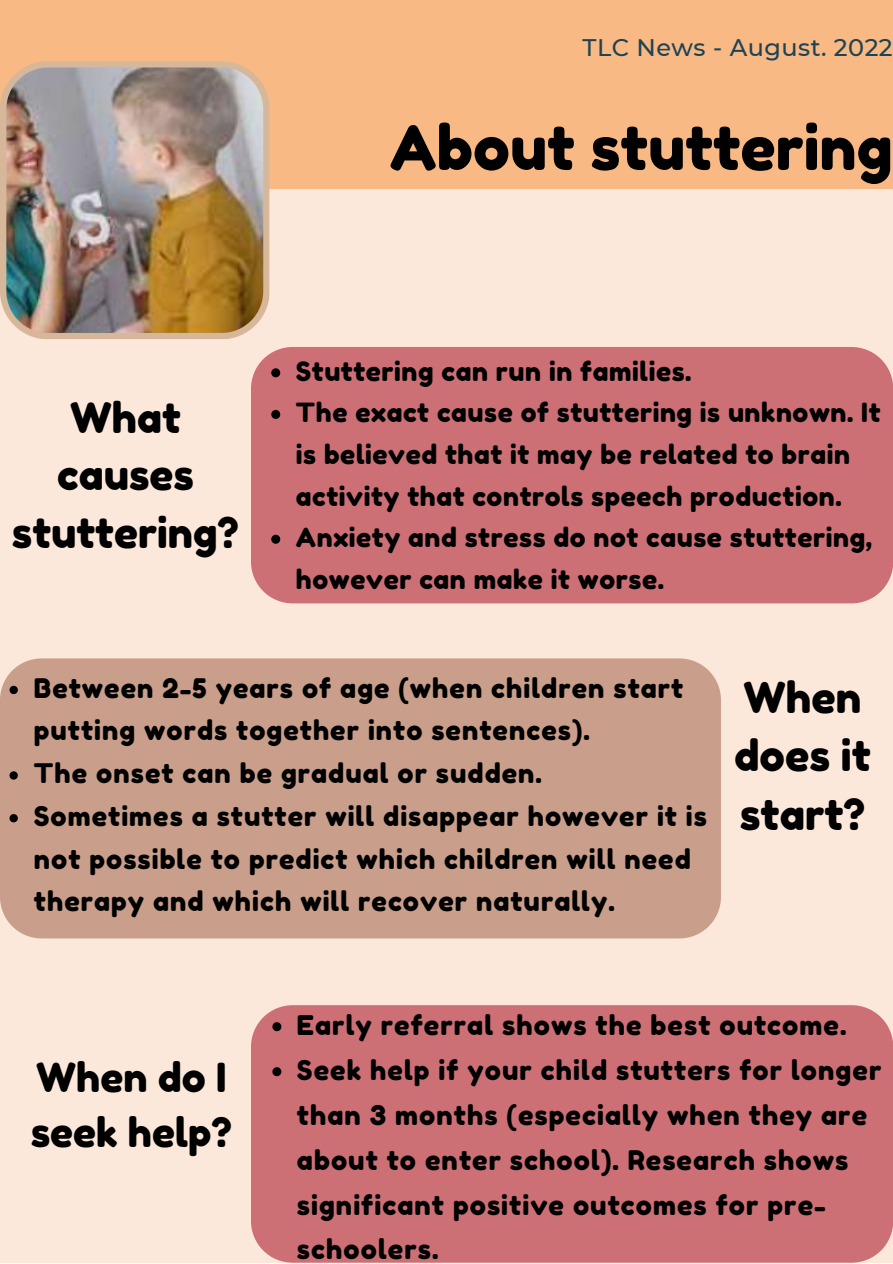
<style>
.page{position:relative;width:893px;height:1264px;background:#fff}
.page>*{position:absolute;margin:0;border:0;box-sizing:border-box;transform-origin:0 0}
.t1{font:61.5px "Fredoka One";color:#000}
.t2{font:42.45px/58.7px "Fredoka One";color:#000}
.t3{font:41.85px/57.8px "Fredoka One";color:#000;text-align:center}
.t4{font:40.05px/55.5px "Fredoka One";color:#000}
.t5{font:27px/45px "Fredoka One";letter-spacing:.04em;color:#000}
.t6{font:26.85px/42.8px "Fredoka One";letter-spacing:.04em;color:#000}
.t7{font:26.4px/41.5px "Fredoka One";letter-spacing:.02em;color:#000}
.t8{font:500 24px "Montserrat";letter-spacing:.02em;color:#1d4355}
</style>
<div class="page">
<div style="left:0;top:0;width:892px;height:1262px;background:#fbe8da"></div>
<div style="left:0;top:658px;width:721px;height:280px;background:#c99e8b"></div>
<div style="left:251px;top:1005px;width:641px;height:257px;background:#cc7076"></div>
<div style="left:0;top:0;width:892px;height:189px;background:#f8b985"></div>
<div style="left:251px;top:347px;width:641px;height:256px;background:#cc7076"></div>
<svg style="left:272px;top:1022px;width:9px;height:9px"></svg>
<svg style="left:272px;top:1067px;width:9px;height:9px"></svg>
<svg style="left:10px;top:685px;width:8px;height:9px"></svg>
<svg style="left:10px;top:771px;width:8px;height:8px"></svg>
<svg style="left:10px;top:814px;width:8px;height:8px"></svg>
<svg style="left:271px;top:368px;width:9px;height:9px"></svg>
<svg style="left:271px;top:410px;width:9px;height:9px"></svg>
<svg style="left:271px;top:534px;width:9px;height:9px"></svg>
<img style="left:0;top:61px;width:269px;height:278px">
<p class="t8" style="left:582px;top:32px;width:312px">TLC News - August. 2022</p>
<h1 class="t1" style="left:389px;top:110px;width:504px">About stuttering</h1>
<h3 class="t3" style="left:12px;top:388px;width:228px">What causes stuttering?</h3>
<p class="t7" style="left:296px;top:350px;width:586px">Stuttering can run in families.<br>The exact cause of stuttering is unknown. It is believed that it may be related to brain activity that controls speech production.<br>Anxiety and stress do not cause stuttering, however can make it worse.</p>
<p class="t6" style="left:34px;top:666px;width:674px">Between 2-5 years of age (when children start putting words together into sentences).<br>The onset can be gradual or sudden.<br>Sometimes a stutter will disappear however it is not possible to predict which children will need therapy and which will recover naturally.</p>
<h2 class="t2" style="left:734px;top:667px;width:138px">When does it start?</h2>
<h3 class="t4" style="left:31px;top:1049px;width:203px">When do I seek help?</h3>
<p class="t5" style="left:297px;top:1002px;width:586px">Early referral shows the best outcome.<br>Seek help if your child stutters for longer than 3 months (especially when they are about to enter school). Research shows significant positive outcomes for pre&shy;schoolers.</p>
</div>
